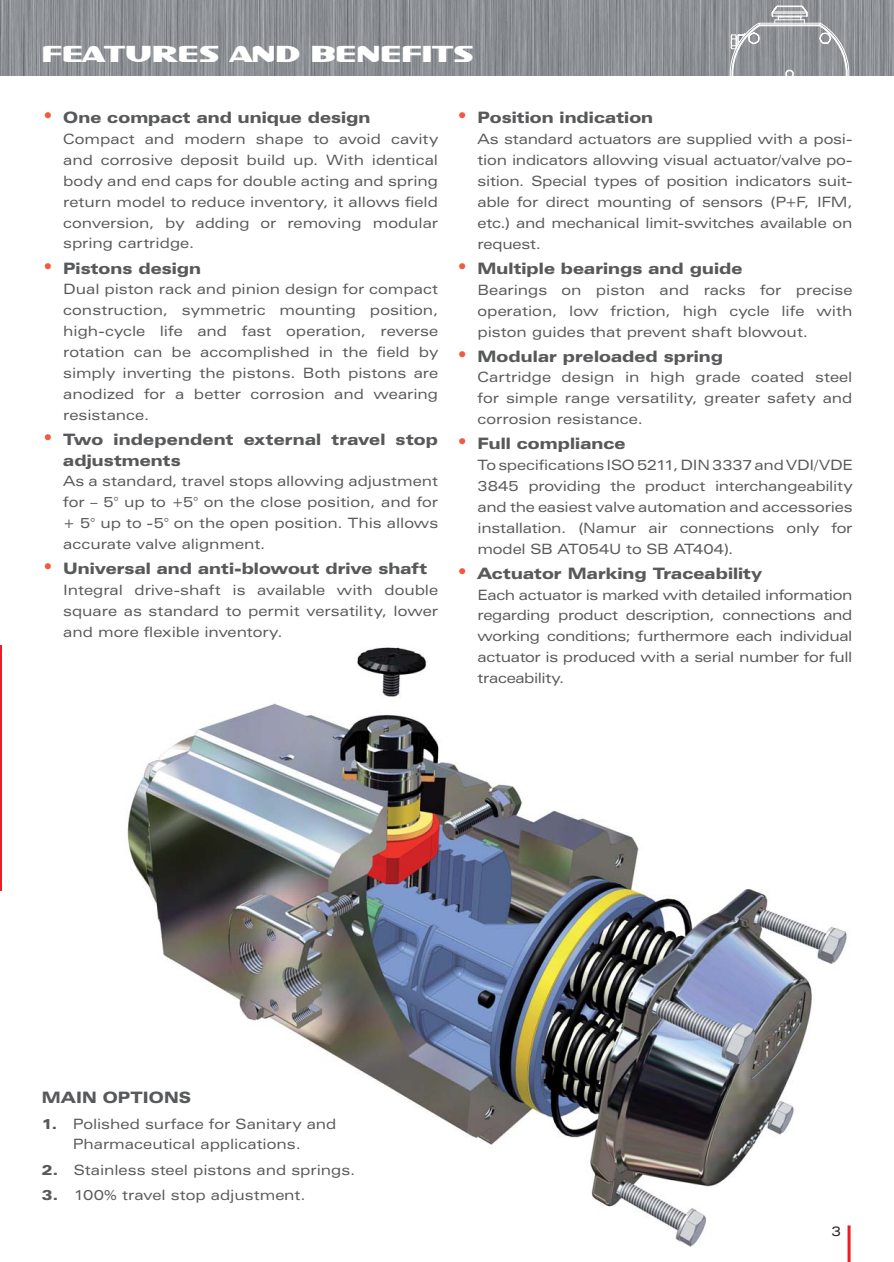
<style>
.page{position:relative;width:894px;height:1262px;background:#fff}
.page>*{position:absolute;margin:0;border:0;box-sizing:border-box;transform-origin:0 0}
.t1{font:24px "SF Intellivised Extended";color:#fff}
.t2{font:900 expanded 15.75px/20.9px "Zurich BT";letter-spacing:.005em;color:#58595b}
.t3{font:expanded 14.25px/20.9px "Zurich BT";letter-spacing:-.005em;color:#58595b;text-align:justify}
.t4{font:expanded 13.5px "Zurich BT";color:#231f20}
.s1{font-weight:400;font-size:21px;color:#f15a40}
.s2{font-weight:900}
</style>
<div class="page">
<img style="left:0;top:0;width:893px;height:76px">
<svg style="left:720px;top:6px;width:138px;height:70px;background:#9a9ca1"></svg>
<img style="left:127px;top:647px;width:724px;height:605px">
<hr style="left:0;top:645px;width:2px;height:246px;background:#ed1c24">
<hr style="left:847px;top:1225px;width:3px;height:37px;background:#ed1c24">
<h1 class="t1" style="left:42px;top:42px;width:434px">FEATURES AND BENEFITS</h1>
<p class="t2" style="left:42px;top:109px;width:330px"><span class="s1">•</span> One compact and unique design</p>
<p class="t3" style="left:63px;top:130px;width:376px">Compact and modern shape to avoid cavity and corrosive deposit build up. With identical body and end caps for double acting and spring return model to reduce inventory, it allows field conversion, by adding or removing modular spring cartridge.</p>
<p class="t2" style="left:42px;top:259px;width:160px"><span class="s1">•</span> Pistons design</p>
<p class="t3" style="left:63px;top:280px;width:376px">Dual piston rack and pinion design for compact construction, symmetric mounting position, high-cycle life and fast operation, reverse rotation can be accomplished in the field by simply inverting the pistons. Both pistons are anodized for a better corrosion and wearing resistance.</p>
<p class="t2" style="left:63px;top:430px;width:376px;text-indent:-21px"><span class="s1">•</span> Two independent external travel stop adjustments</p>
<p class="t3" style="left:63px;top:472px;width:376px">As a standard, travel stops allowing adjustment for – 5° up to +5° on the close position, and for + 5° up to -5° on the open position. This allows accurate valve alignment.</p>
<p class="t2" style="left:42px;top:560px;width:386px"><span class="s1">•</span> Universal and anti-blowout drive shaft</p>
<p class="t3" style="left:63px;top:581px;width:376px">Integral drive-shaft is available with double square as standard to permit versatility, lower and more flexible inventory.</p>
<p class="t2" style="left:456px;top:109px;width:198px"><span class="s1">•</span> Position indication</p>
<p class="t3" style="left:477px;top:130px;width:376px">As standard actuators are supplied with a posi&shy;tion indicators allowing visual actuator/valve po&shy;sition. Special types of position indicators suit&shy;able for direct mounting of sensors (P+F, IFM, etc.) and mechanical limit-switches available on request.</p>
<p class="t2" style="left:456px;top:260px;width:287px"><span class="s1">•</span> Multiple bearings and guide</p>
<p class="t3" style="left:477px;top:281px;width:376px">Bearings on piston and racks for precise operation, low friction, high cycle life with piston guides that prevent shaft blowout.</p>
<p class="t2" style="left:456px;top:347px;width:268px"><span class="s1">•</span> Modular preloaded spring</p>
<p class="t3" style="left:477px;top:369px;width:376px">Cartridge design in high grade coated steel for simple range versatility, greater safety and corrosion resistance.</p>
<p class="t2" style="left:456px;top:435px;width:171px"><span class="s1">•</span> Full compliance</p>
<p class="t3" style="left:477px;top:456px;width:376px">To specifications ISO 5211, DIN 3337 and VDI/VDE 3845 providing the product interchangeability and the easiest valve automation and accessories installation. (Namur air connections only for model SB AT054U to SB AT404).</p>
<p class="t2" style="left:456px;top:564px;width:307px"><span class="s1">•</span> Actuator Marking Traceability</p>
<p class="t3" style="left:477px;top:586px;width:376px">Each actuator is marked with detailed information regarding product description, connections and working conditions; furthermore each individual actuator is produced with a serial number for full traceability.</p>
<p class="t2" style="left:42px;top:1089px;width:151px">MAIN OPTIONS</p>
<p class="t3" style="left:42px;top:1114px;width:296px;text-align:center"><span class="s2">1.</span> Polished surface for Sanitary and<br>Pharmaceutical applications.</p>
<p class="t3" style="left:42px;top:1160px;width:315px"><span class="s2">2.</span> Stainless steel pistons and springs.</p>
<p class="t3" style="left:42px;top:1185px;width:265px"><span class="s2">3.</span> 100% travel stop adjustment.</p>
<p class="t4" style="left:831px;top:1226px;width:11px">3</p>
</div>
